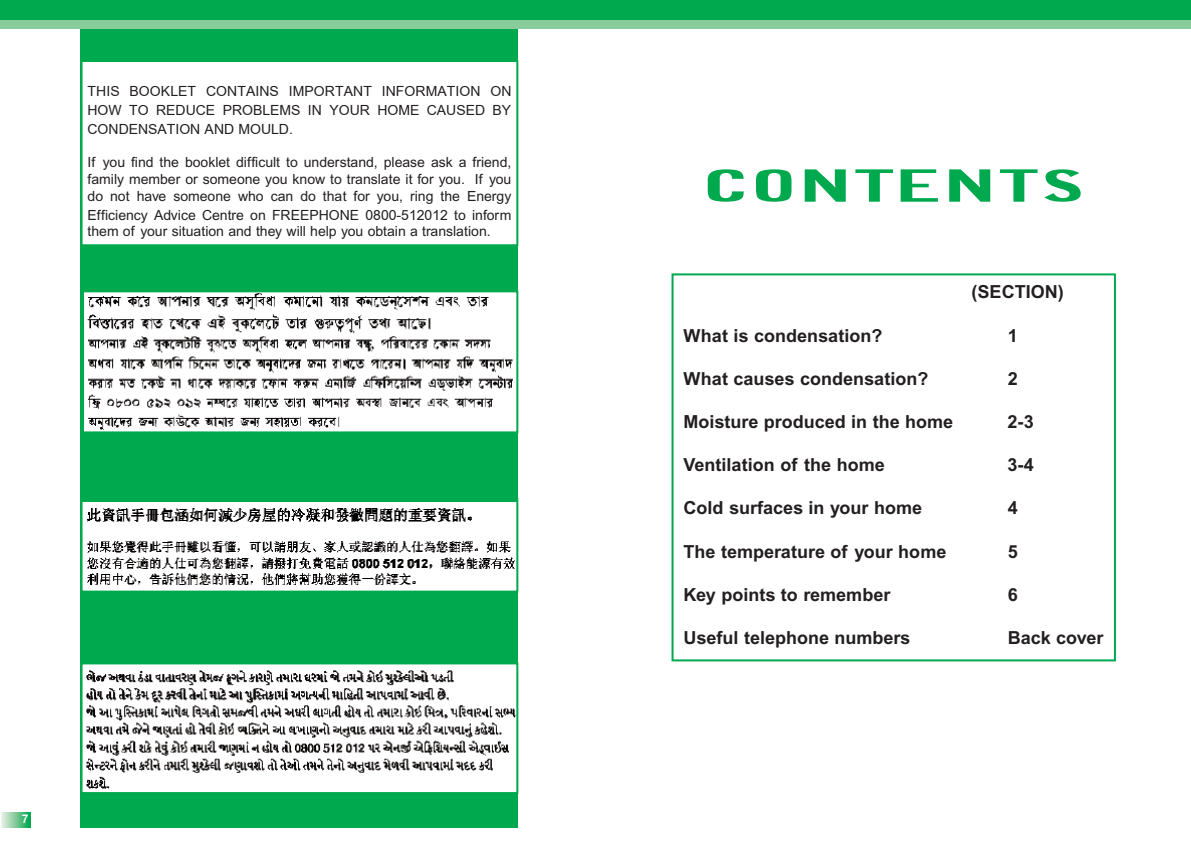
<style>
.page{position:relative;width:1191px;height:842px;background:#fff}
.page>*{position:absolute;margin:0;border:0;box-sizing:border-box;transform-origin:0 0}
.t1{font:700 18px "Arial";color:#231f20}
.t2{font:14px/16.8px "Arial";color:#231f20;text-align:justify}
.t3{font:14px/18.8px "Arial";color:#231f20;text-align:justify}
.t4{font:700 12px "Arial";color:#fff}
.s1{font-style:inherit}
</style>
<div class="page">
<div style="left:81px;top:27px;width:437px;height:801px;background:#00a94e"></div>
<div style="left:671px;top:273px;width:445px;height:388px;border:2px solid #00a94e"></div>
<div style="left:0;top:0;width:1191px;height:20px;background:#00a94e"></div>
<div style="left:0;top:20px;width:1191px;height:8px;background:#88cc9c"></div>
<svg style="left:707px;top:169px;width:373px;height:33px"></svg>
<img style="left:84px;top:665px;width:431px;height:126px">
<div style="left:81px;top:662px;width:437px;height:132px;border:2px solid #00a94e"></div>
<svg style="left:1px;top:812px;width:30px;height:16px"></svg>
<div style="left:82px;top:61px;width:435px;height:184px;background:#fff"></div>
<div style="left:81px;top:60px;width:437px;height:186px;border:2px solid #00a94e"></div>
<img style="left:85px;top:293px;width:430px;height:137px">
<div style="left:81px;top:290px;width:437px;height:143px;border:2px solid #00a94e"></div>
<img style="left:84px;top:502px;width:431px;height:88px">
<div style="left:81px;top:498px;width:437px;height:95px;border:2px solid #00a94e"></div>
<p class="t3" style="left:88px;top:82px;width:425px">THIS BOOKLET CONTAINS IMPORTANT INFORMATION ON HOW TO REDUCE PROBLEMS IN YOUR HOME CAUSED BY CONDENSATION AND MOULD.</p>
<p class="t2" style="left:88px;top:155px;width:425px">If you find the booklet difficult to understand, please ask a friend, family member or someone you know to translate it for you. If you do not have someone who can do that for you, ring the Energy</p>
<p class="t2" style="left:88px;top:208px;width:425px;line-height:16.1px">Efficiency Advice Centre on <span class="s1">FREEPHONE 0800-512012</span> to inform them of your situation and they will help you obtain a translation.</p>
<p class="t4" style="left:22px;top:814px;width:8px">7</p>
<p class="t1" style="left:971px;top:285px;width:93px">(SECTION)</p>
<p class="t1" style="left:683px;top:329px;width:200px">What is condensation?</p>
<p class="t1" style="left:1007px;top:329px;width:12px">1</p>
<p class="t1" style="left:683px;top:372px;width:246px">What causes condensation?</p>
<p class="t1" style="left:1007px;top:372px;width:12px">2</p>
<p class="t1" style="left:683px;top:415px;width:271px">Moisture produced in the home</p>
<p class="t1" style="left:1007px;top:415px;width:28px">2-3</p>
<p class="t1" style="left:683px;top:458px;width:203px">Ventilation of the home</p>
<p class="t1" style="left:1007px;top:458px;width:28px">3-4</p>
<p class="t1" style="left:683px;top:501px;width:240px">Cold surfaces in your home</p>
<p class="t1" style="left:1007px;top:501px;width:12px">4</p>
<p class="t1" style="left:683px;top:545px;width:264px">The temperature of your home</p>
<p class="t1" style="left:1007px;top:545px;width:12px">5</p>
<p class="t1" style="left:683px;top:588px;width:208px">Key points to remember</p>
<p class="t1" style="left:1007px;top:588px;width:12px">6</p>
<p class="t1" style="left:683px;top:631px;width:228px">Useful telephone numbers</p>
<p class="t1" style="left:1007px;top:631px;width:97px">Back cover</p>
</div>
